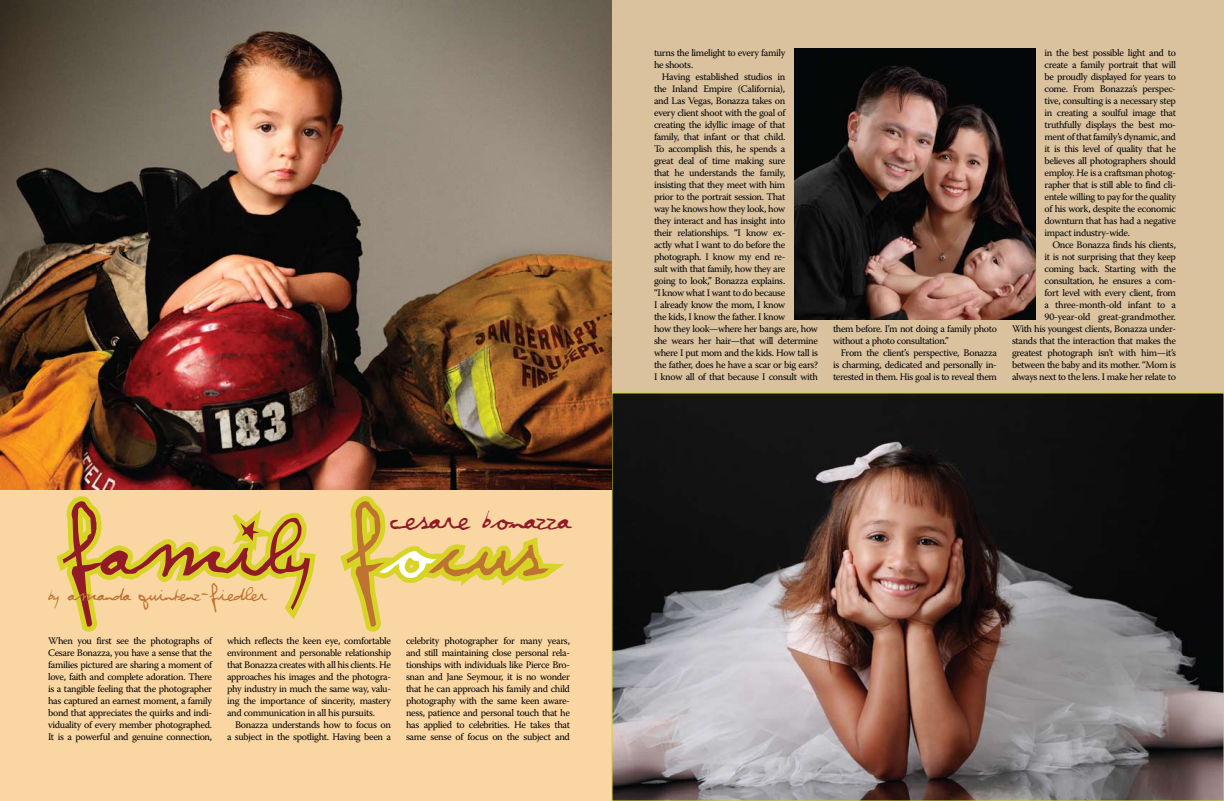
<style>
.page{position:relative;width:1224px;height:801px;background:#fad6a3}
.page>*{position:absolute;margin:0;border:0;box-sizing:border-box;transform-origin:0 0}
.t1{font:89px "Violation";color:#911a26}
.t2{font:34.6px "Violation";color:#911a26}
.t3{font:20.9px "Violation";color:#be7333}
.t4{font:10px/12px "Warnock Pro";letter-spacing:-.035em;color:#000;text-align:justify}
.s1{color:#be7333}
.s2{color:#fff}
</style>
<div class="page">
<div style="left:612px;top:0;width:612px;height:401px;background:#dac29f"></div>
<img style="left:614px;top:394px;width:608px;height:405px">
<img style="left:0;top:0;width:612px;height:490px">
<img style="left:794px;top:48px;width:242px;height:272px">
<svg style="left:340px;top:496px;width:223px;height:136px"></svg>
<svg style="left:56px;top:496px;width:260px;height:136px"></svg>
<h1 class="t1" style="left:63px;top:491px;width:481px">Family <span class="s1">F</span><span class="s2">o</span><span class="s1">cus</span></h1>
<h2 class="t2" style="left:390px;top:495px;width:182px">Cesare Bonazza</h2>
<h3 class="t3" style="left:48px;top:581px;width:219px">By Amanda Quintenz-Fiedler</h3>
<p class="t4" style="left:48px;top:635px;width:165px">When you first see the photographs of Cesare Bonazza, you have a sense that the families pictured are sharing a moment of love, faith and complete adoration. There is a tangible feeling that the photographer has captured an earnest moment, a family bond that appreciates the quirks and indi&shy;viduality of every member photographed.<br>It is a powerful and genuine connection,</p>
<p class="t4" style="left:227px;top:635px;width:165px">which reflects the keen eye, comfortable environment and personable relationship that Bonazza creates with all his clients. He approaches his images and the photogra&shy;phy industry in much the same way, valu&shy;ing the importance of sincerity, mastery and communication in all his pursuits.</p>
<p class="t4" style="left:227px;top:719px;width:165px;text-align:right">Bonazza understands how to focus on<br>a subject in the spotlight. Having been a</p>
<p class="t4" style="left:406px;top:635px;width:165px">celebrity photographer for many years, and still maintaining close personal rela&shy;tionships with individuals like Pierce Bro&shy;snan and Jane Seymour, it is no wonder that he can approach his family and child photography with the same keen aware&shy;ness, patience and personal touch that he has applied to celebrities. He takes that same sense of focus on the subject and</p>
<p class="t4" style="left:654px;top:47px;width:133px">turns the limelight to every family he shoots.</p>
<p class="t4" style="left:654px;top:71px;width:166px;text-align:left;text-indent:8px">Having established studios in<br>the Inland Empire (California),<br>and Las Vegas, Bonazza takes on<br>every client shoot with the goal of creating the idyllic image of that<br>family, that infant or that child.<br>To accomplish this, he spends a<br>great deal of time making sure<br>that he understands the family, insisting that they meet with him<br>prior to the portrait session. That<br>way he knows how they look, how<br>they interact and has insight into<br>their relationships. “I know ex-<br>actly what I want to do before the photograph. I know my end re-<br>sult with that family, how they are<br>going to look,” Bonazza explains.<br>“I know what I want to do because<br>I already know the mom, I know<br>the kids, I know the father. I know<br>how they look—where her bangs are, how she wears her hair—that will determine where I put mom and the kids. How tall is the father, does he have a scar or big ears?<br>I know all of that because I consult with</p>
<p class="t4" style="left:833px;top:323px;width:165px">them before. I’m not doing a family photo without a photo consultation.”</p>
<p class="t4" style="left:833px;top:347px;width:166px;text-indent:8px">From the client’s perspective, Bonazza is charming, dedicated and personally in&shy;terested in them. His goal is to reveal them</p>
<p class="t4" style="left:1045px;top:47px;width:133px">in the best possible light and to create a family portrait that will be proudly displayed for years to come. From Bonazza’s perspec&shy;tive, consulting is a necessary step in creating a soulful image that truthfully displays the best mo&shy;ment of that family’s dynamic, and it is this level of quality that he believes all photographers should employ. He is a craftsman photog&shy;rapher that is still able to find cli&shy;entele willing to pay for the quality of his work, despite the economic downturn that has had a negative impact industry-wide.</p>
<p class="t4" style="left:1012px;top:239px;width:166px;text-align:right">Once Bonazza finds his clients,<br>it is not surprising that they keep<br>coming back. Starting with the consultation, he ensures a com-<br>fort level with every client, from<br>a three-month-old infant to a 90-year-old great-grandmother.<br>With his youngest clients, Bonazza under&shy;stands that the interaction that makes the greatest photograph isn’t with him—it’s between the baby and its mother. “Mom is always next to the lens. I make her relate to</p>
</div>
